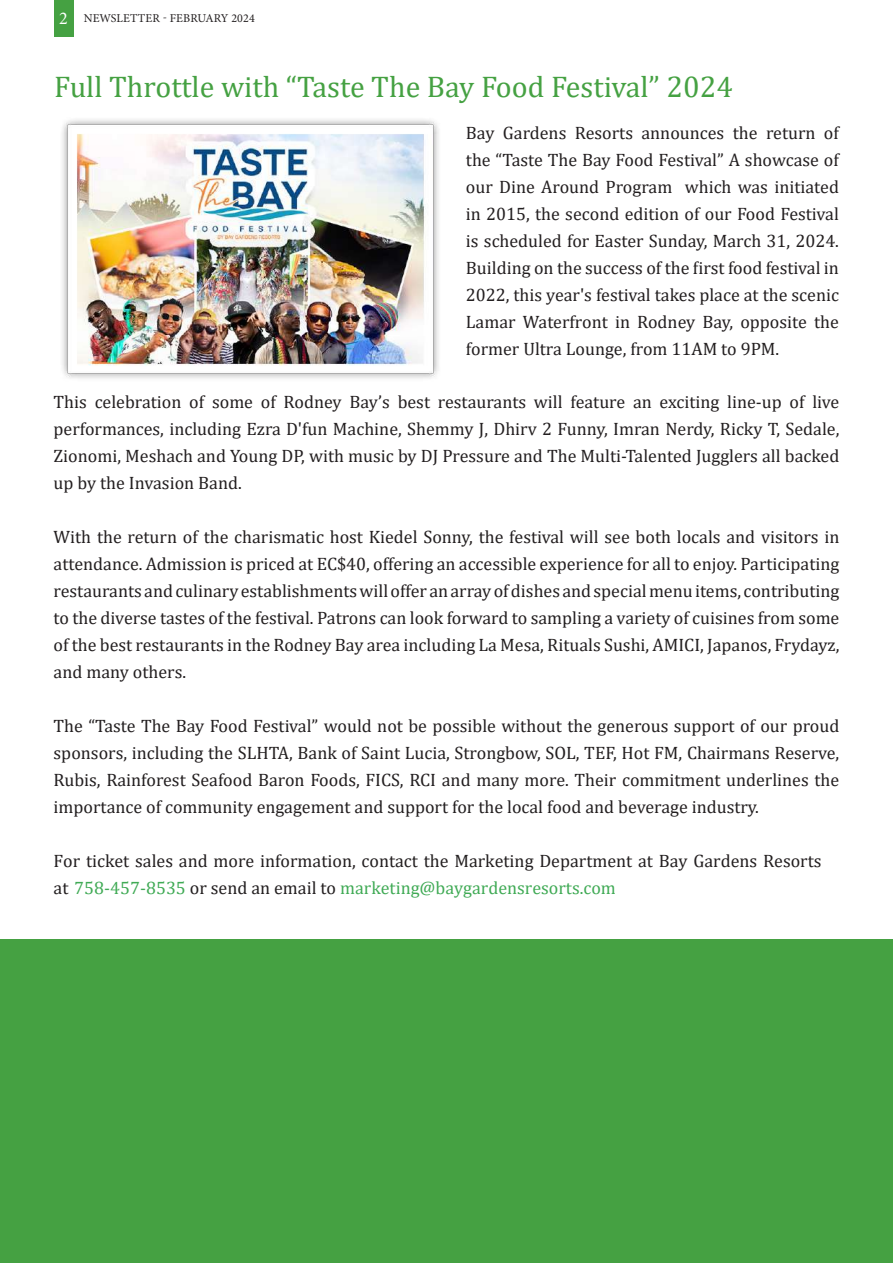
<style>
.page{position:relative;width:893px;height:1263px;background:#fff}
.page>*{position:absolute;margin:0;border:0;box-sizing:border-box;transform-origin:0 0}
.t1{font:30px "Cambria";color:#45a142}
.t2{font:18px/27px "Cambria";color:#231f20;text-align:justify}
.t3{font:12px "Minion Pro";letter-spacing:.01em;color:#231f20}
.s1{font-size:18px;color:#fff}
.s2{color:#40aa55}
</style>
<div class="page">
<div style="left:54px;top:0;width:19px;height:36px;background:#45a142"></div>
<img style="left:62px;top:119px;width:377px;height:260px">
<div style="left:0;top:940px;width:893px;height:323px;background:#45a142"></div>
<p class="t3" style="left:59px;top:11px;width:197px"><span class="s1">2</span> NEWSLETTER - FEBRUARY 2024</p>
<h1 class="t1" style="left:54px;top:69px;width:680px">Full Throttle with “Taste The Bay Food Festival” 2024</h1>
<p class="t2" style="left:466px;top:119px;width:375px">Bay Gardens Resorts announces the return of the “Taste The Bay Food Festival” A showcase of our Dine Around Program which was initiated in 2015, the second edition of our Food Festival is scheduled for Easter Sunday, March 31, 2024.<br>Building on the success of the first food festival in 2022, this year's festival takes place at the scenic Lamar Waterfront in Rodney Bay, opposite the former Ultra Lounge, from 11AM to 9PM.</p>
<p class="t2" style="left:54px;top:388px;width:787px">This celebration of some of Rodney Bay’s best restaurants will feature an exciting line-up of live performances, including Ezra D'fun Machine, Shemmy J, Dhirv 2 Funny, Imran Nerdy, Ricky T, Sedale, Zionomi, Meshach and Young DP, with music by DJ Pressure and The Multi-Talented Jugglers all backed up by the Invasion Band.</p>
<p class="t2" style="left:54px;top:523px;width:787px">With the return of the charismatic host Kiedel Sonny, the festival will see both locals and visitors in attendance. Admission is priced at EC$40, offering an accessible experience for all to enjoy. Participating restaurants and culinary establishments will offer an array of dishes and special menu items, contributing to the diverse tastes of the festival. Patrons can look forward to sampling a variety of cuisines from some of the best restaurants in the Rodney Bay area including La Mesa, Rituals Sushi, AMICI, Japanos, Frydayz, and many others.</p>
<p class="t2" style="left:54px;top:712px;width:787px">The “Taste The Bay Food Festival” would not be possible without the generous support of our proud sponsors, including the SLHTA, Bank of Saint Lucia, Strongbow, SOL, TEF, Hot FM, Chairmans Reserve, Rubis, Rainforest Seafood Baron Foods, FICS, RCI and many more. Their commitment underlines the importance of community engagement and support for the local food and beverage industry.</p>
<p class="t2" style="left:54px;top:847px;width:769px">For ticket sales and more information, contact the Marketing Department at Bay Gardens Resorts at <span class="s2">758-457-8535</span> or send an email to <span class="s2">marketing@baygardensresorts.com</span></p>
</div>
